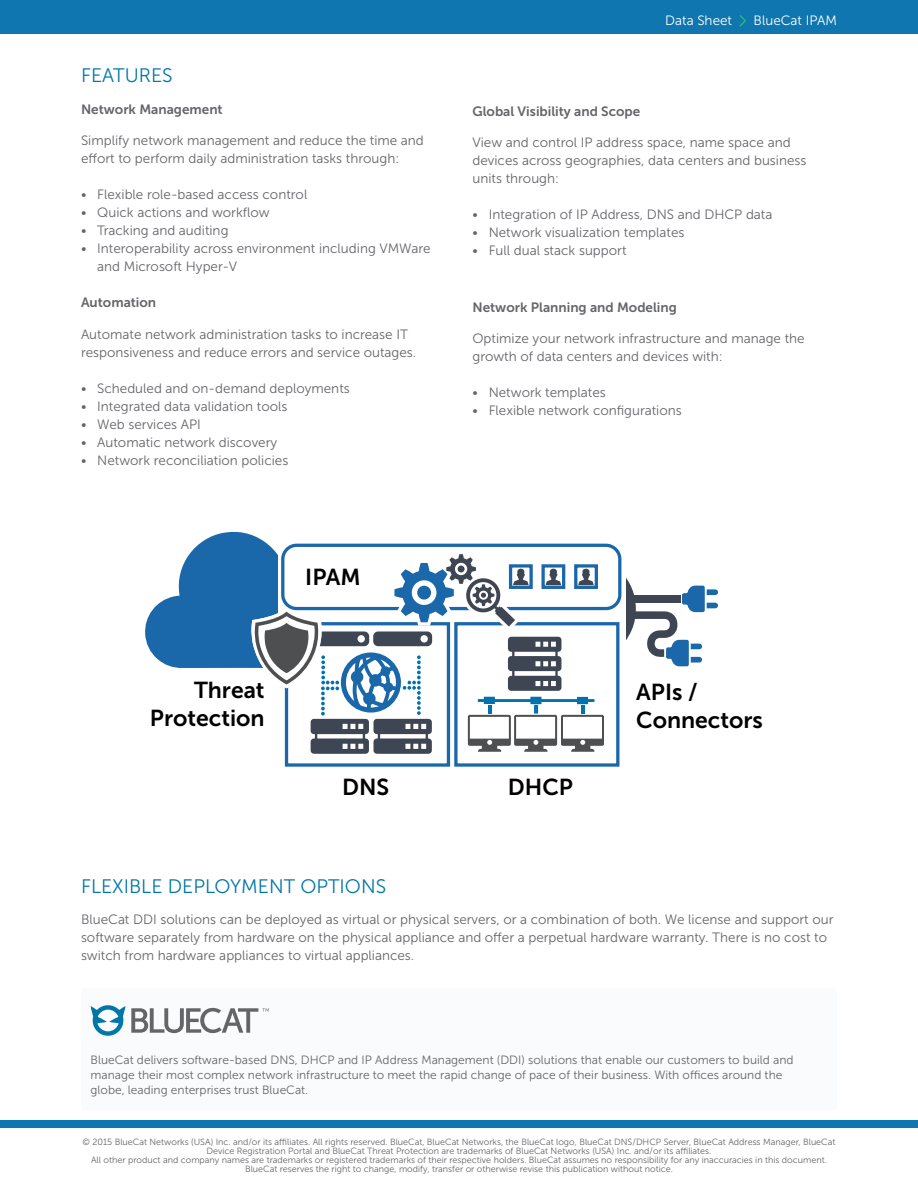
<style>
.page{position:relative;width:918px;height:1188px;background:#fff}
.page>*{position:absolute;margin:0;border:0;box-sizing:border-box;transform-origin:0 0}
.t1{font:22.95px/27.6px "Museo Sans 700";color:#000;text-align:right}
.t2{font:19.5px "Museo Sans 300";color:#0076a9}
.t3{font:13.5px/18px "Museo Sans 300";color:#646569}
.t4{font:13.5px "Museo Sans 700";color:#646569}
.t5{font:13.5px "Museo Sans 300";color:#fff}
.t6{font:12px/15px "Museo Sans 300";color:#646569}
.t7{font:9px/9px "Museo Sans 300";color:#646569;text-align:center}
</style>
<div class="page">
<div style="left:0;top:0;width:918px;height:34px;background:#0f76af"></div>
<svg style="left:739px;top:15px;width:7px;height:12px"></svg>
<div style="left:0;top:1120px;width:918px;height:8px;background:#0f76af"></div>
<div style="left:454px;top:622px;width:165px;height:145px;border:3px solid #1a67a9"></div>
<div style="left:285px;top:622px;width:165px;height:145px;border:3px solid #1a67a9"></div>
<svg style="left:145px;top:531px;width:573px;height:223px"></svg>
<div style="left:81px;top:988px;width:756px;height:122px;background:#f3f8fb;border-radius:4px"></div>
<svg style="left:91px;top:1005px;width:34px;height:31px"></svg>
<svg style="left:131px;top:1008px;width:138px;height:25px"></svg>
<h2 class="t2" style="left:81px;top:65px;width:93px">FEATURES</h2>
<p class="t4" style="left:81px;top:101px;width:143px">Network Management</p>
<p class="t3" style="left:81px;top:132px;width:344px">Simplify network management and reduce the time and effort to perform daily administration tasks through:</p>
<p class="t3" style="left:81px;top:186px;width:228px">• Flexible role-based access control</p>
<p class="t3" style="left:81px;top:204px;width:190px">• Quick actions and workflow</p>
<p class="t3" style="left:81px;top:222px;width:149px">• Tracking and auditing</p>
<p class="t3" style="left:97px;top:240px;width:335px;text-indent:-16px">• Interoperability across environment including VMWare and Microsoft Hyper-V</p>
<p class="t4" style="left:81px;top:295px;width:77px">Automation</p>
<p class="t3" style="left:81px;top:325px;width:337px">Automate network administration tasks to increase IT responsiveness and reduce errors and service outages.</p>
<p class="t3" style="left:81px;top:379px;width:270px">• Scheduled and on-demand deployments</p>
<p class="t3" style="left:81px;top:397px;width:208px">• Integrated data validation tools</p>
<p class="t3" style="left:81px;top:415px;width:122px">• Web services API</p>
<p class="t3" style="left:81px;top:433px;width:198px">• Automatic network discovery</p>
<p class="t3" style="left:81px;top:451px;width:209px">• Network reconciliation policies</p>
<h1 class="t1" style="left:150px;top:676px;width:116px">Threat<br>Protection</h1>
<h1 class="t1" style="left:305px;top:564px;width:57px">IPAM</h1>
<p class="t5" style="left:665px;top:13px;width:68px">Data Sheet</p>
<p class="t5" style="left:754px;top:13px;width:85px">BlueCat IPAM</p>
<p class="t4" style="left:472px;top:104px;width:169px">Global Visibility and Scope</p>
<p class="t3" style="left:472px;top:134px;width:336px">View and control IP address space, name space and devices across geographies, data centers and business units through:</p>
<p class="t3" style="left:472px;top:206px;width:301px">• Integration of IP Address, DNS and DHCP data</p>
<p class="t3" style="left:472px;top:224px;width:213px">• Network visualization templates</p>
<p class="t3" style="left:472px;top:242px;width:156px">• Full dual stack support</p>
<p class="t4" style="left:472px;top:299px;width:206px">Network Planning and Modeling</p>
<p class="t3" style="left:472px;top:330px;width:334px">Optimize your network infrastructure and manage the growth of data centers and devices with:</p>
<p class="t3" style="left:472px;top:384px;width:135px">• Network templates</p>
<p class="t3" style="left:472px;top:401px;width:211px">• Flexible network configurations</p>
<h1 class="t1" style="left:636px;top:679px;width:128px;text-align:left">APIs /<br>Connectors</h1>
<h1 class="t1" style="left:342px;top:773px;width:49px">DNS</h1>
<h1 class="t1" style="left:508px;top:773px;width:67px">DHCP</h1>
<h2 class="t2" style="left:81px;top:875px;width:307px">FLEXIBLE DEPLOYMENT OPTIONS</h2>
<p class="t3" style="left:81px;top:911px;width:754px">BlueCat DDI solutions can be deployed as virtual or physical servers, or a combination of both. We license and support our software separately from hardware on the physical appliance and offer a perpetual hardware warranty. There is no cost to switch from hardware appliances to virtual appliances.</p>
<p class="t6" style="left:91px;top:1053px;width:704px">BlueCat delivers software-based DNS, DHCP and IP Address Management (DDI) solutions that enable our customers to build and manage their most complex network infrastructure to meet the rapid change of pace of their business. With offices around the globe, leading enterprises trust BlueCat.</p>
<p class="t7" style="left:82px;top:1137px;width:755px">© 2015 BlueCat Networks (USA) Inc. and/or its affiliates. All rights reserved. BlueCat, BlueCat Networks, the BlueCat logo, BlueCat DNS/DHCP Server, BlueCat Address Manager, BlueCat Device Registration Portal and BlueCat Threat Protection are trademarks of BlueCat Networks (USA) Inc. and/or its affiliates.<br>All other product and company names are trademarks or registered trademarks of their respective holders. BlueCat assumes no responsibility for any inaccuracies in this document.<br>BlueCat reserves the right to change, modify, transfer or otherwise revise this publication without notice.</p>
</div>
